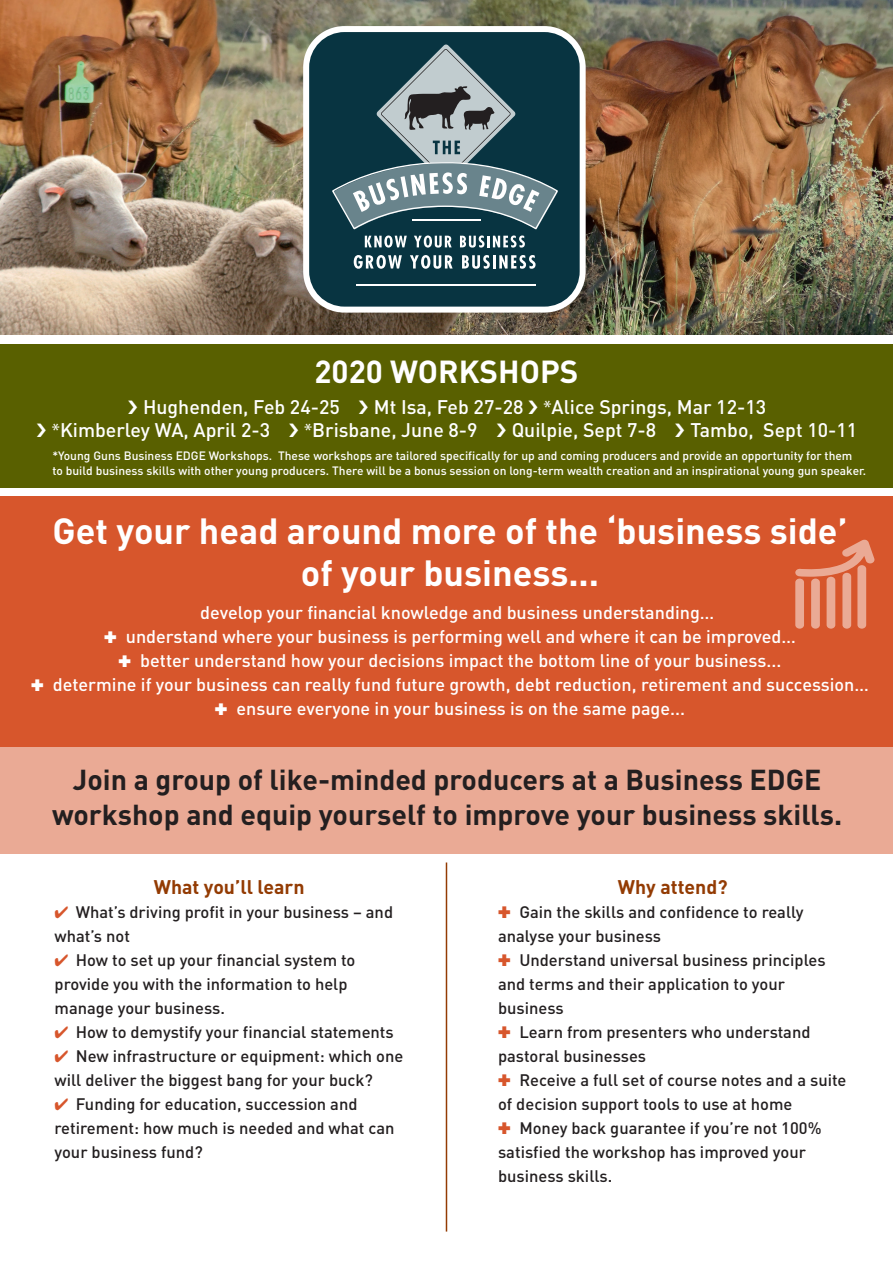
<style>
.page{position:relative;width:893px;height:1263px;background:#fff}
.page>*{position:absolute;margin:0;border:0;box-sizing:border-box;transform-origin:0 0}
.t1{font:700 36px/42px "DIN";color:#fff;text-align:center}
.t2{font:700 31.5px "DIN";color:#fff}
.t3{font:700 28.5px/34.5px "DIN";color:#231f20;text-align:center}
.t4{font:500 19.5px "DIN";color:#fff}
.t5{font:700 19.5px "DIN";color:#933b03}
.t6{font:500 18px "DIN";color:#fff}
.t7{font:500 16.5px/24px "DIN";color:#231f20}
.t8{font:500 12px/15px "DIN";color:#fff}
.s1{font-family:"Myriad Pro";font-weight:400}
.s2{color:#d7562c}
</style>
<div class="page">
<div style="left:0;top:497px;width:893px;height:357px;background:#d7562c"></div>
<div style="left:0;top:747px;width:893px;height:107px;background:#eaaa95"></div>
<img style="left:0;top:0;width:893px;height:335px">
<div style="left:0;top:335px;width:893px;height:153px;background:#596000"></div>
<svg style="left:303px;top:26px;width:283px;height:287px"></svg>
<div style="left:309px;top:32px;width:271px;height:275px;background:#083441;border-radius:35px"></div>
<hr style="left:356px;top:284px;width:179px;height:1px;background:#fff">
<svg style="left:332px;top:45px;width:226px;height:203px"></svg>
<svg style="left:354px;top:255px;width:48px;height:14px"></svg>
<svg style="left:410px;top:255px;width:43px;height:14px"></svg>
<svg style="left:462px;top:255px;width:74px;height:14px"></svg>
<hr style="left:446px;top:862px;width:1px;height:369px;background:#933b03">
<div style="left:795px;top:579px;width:9px;height:50px;background:#eaaa95;border-radius:4px"></div>
<div style="left:811px;top:579px;width:9px;height:50px;background:#eaaa95;border-radius:4px"></div>
<div style="left:827px;top:577px;width:8px;height:52px;background:#eaaa95;border-radius:4px"></div>
<div style="left:842px;top:573px;width:9px;height:56px;background:#eaaa95;border-radius:4px"></div>
<div style="left:857px;top:565px;width:9px;height:64px;background:#eaaa95;border-radius:4px"></div>
<svg style="left:795px;top:540px;width:79px;height:37px"></svg>
<div style="left:0;top:335px;width:893px;height:9px;background:#fff"></div>
<h2 class="t2" style="left:314px;top:351px;width:266px">2020 WORKSHOPS</h2>
<p class="t4" style="left:143px;top:395px;width:198px">Hughenden, Feb 24-25</p>
<p class="t4" style="left:374px;top:395px;width:394px">Mt Isa, Feb 27-28 <span class="s1">*</span>Alice Springs, Mar 12-13</p>
<p class="t4" style="left:52px;top:417px;width:220px"><span class="s1">*</span>Kimberley WA, April 2-3</p>
<p class="t4" style="left:304px;top:417px;width:175px"><span class="s1">*</span>Brisbane, June 8-9</p>
<p class="t4" style="left:512px;top:417px;width:146px">Quilpie, Sept 7-8</p>
<p class="t4" style="left:690px;top:417px;width:168px">Tambo, Sept 10-11</p>
<p class="t8" style="left:52px;top:448px;width:815px">*Young Guns Business EDGE Workshops. These workshops are tailored specifically for up and coming producers and provide an opportunity for them<br>to build business skills with other young producers. There will be a bonus session on long-term wealth creation and an inspirational young gun speaker.</p>
<h1 class="t1" style="left:53px;top:508px;width:796px">Get your head around more of the ‘business side’ of your business...</h1>
<p class="t6" style="left:200px;top:601px;width:515px">develop your financial knowledge and business understanding…</p>
<p class="t6" style="left:104px;top:625px;width:693px">✚ understand where your business is performing well and where it can be improved…</p>
<p class="t6" style="left:119px;top:649px;width:664px">✚ better understand how your decisions impact the bottom line of your business...</p>
<p class="t6" style="left:31px;top:673px;width:839px">✚ determine if your business can really fund future growth, debt reduction, retirement and succession…</p>
<p class="t6" style="left:215px;top:697px;width:472px">✚ ensure everyone in your business is on the same page...</p>
<h3 class="t3" style="left:52px;top:761px;width:792px">Join a group of like-minded producers at a Business EDGE workshop and equip yourself to improve your business skills.</h3>
<p class="t5" style="left:154px;top:874px;width:152px">What you’ll learn</p>
<p class="t7" style="left:55px;top:899px;width:340px"><span class="s2">✔</span> What’s driving profit in your business – and what’s not</p>
<p class="t7" style="left:55px;top:947px;width:302px"><span class="s2">✔</span> How to set up your financial system to provide you with the information to help manage your business.</p>
<p class="t7" style="left:55px;top:1019px;width:341px"><span class="s2">✔</span> How to demystify your financial statements</p>
<p class="t7" style="left:55px;top:1043px;width:350px"><span class="s2">✔</span> New infrastructure or equipment: which one will deliver the biggest bang for your buck?</p>
<p class="t7" style="left:55px;top:1091px;width:341px"><span class="s2">✔</span> Funding for education, succession and retirement: how much is needed and what can your business fund?</p>
<p class="t5" style="left:618px;top:874px;width:111px">Why attend?</p>
<p class="t7" style="left:498px;top:899px;width:350px"><span class="s2">✚</span> Gain the skills and confidence to really analyse your business<br><span class="s2">✚</span> Understand universal business principles and terms and their application to your business<br><span class="s2">✚</span> Learn from presenters who understand pastoral businesses<br><span class="s2">✚</span> Receive a full set of course notes and a suite of decision support tools to use at home<br><span class="s2">✚</span> Money back guarantee if you’re not 100% satisfied the workshop has improved your business skills.</p>
</div>
